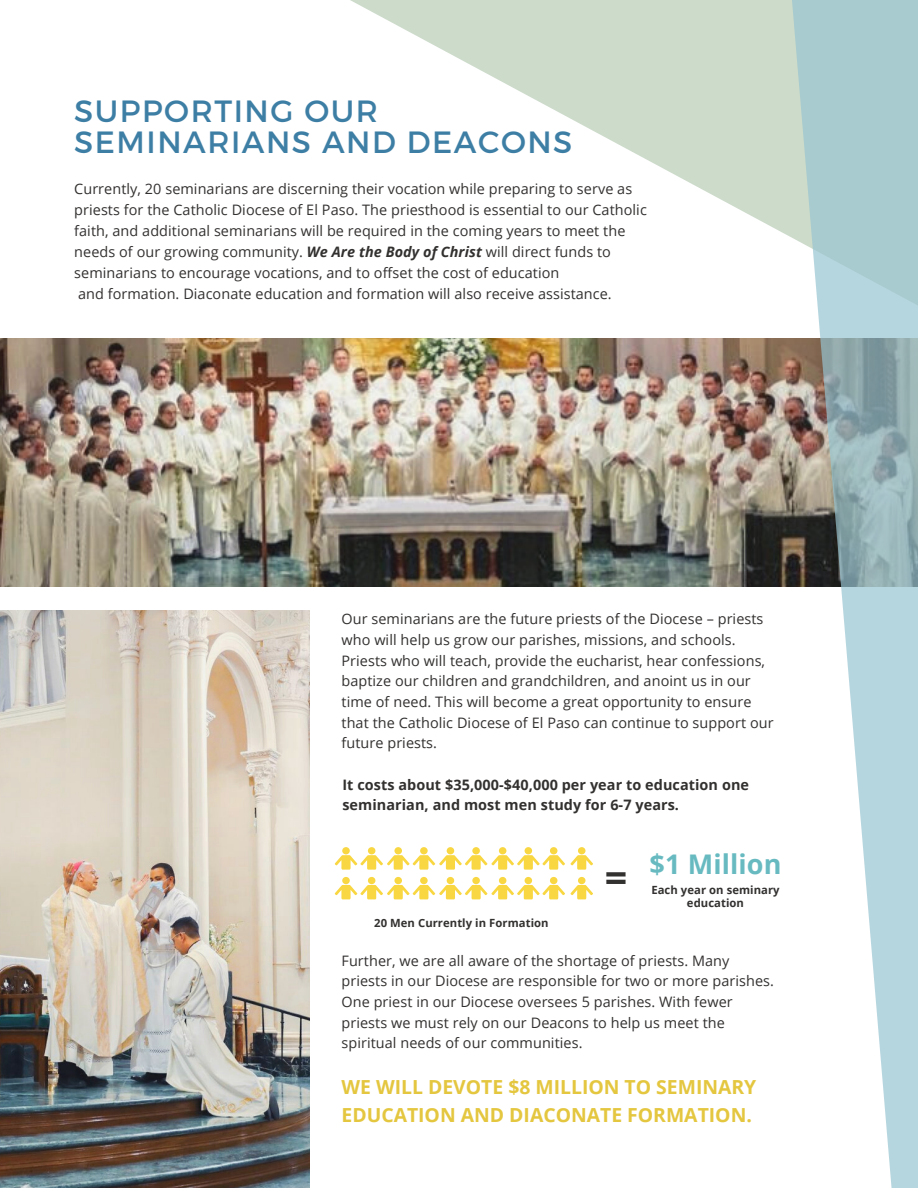
<style>
.page{position:relative;width:918px;height:1188px;background:#fff}
.page>*{position:absolute;margin:0;border:0;box-sizing:border-box;transform-origin:0 0}
.t1{font:700 39.45px "Open Sans";color:#333130}
.t2{font:30.75px "Montserrat";letter-spacing:.05em;color:#3d7ea5}
.t3{font:700 27px "Open Sans";letter-spacing:.005em;color:#68bac1}
.t4{font:700 19.35px/28.2px "Open Sans";color:#e4c63f}
.t5{font:14.4px/20.7px "Open Sans";letter-spacing:.005em;color:#333130}
.t6{font:700 14.4px/20.7px "Open Sans";letter-spacing:.005em;color:#333130}
.t7{font:700 11.25px/13.2px "Open Sans";letter-spacing:.005em;color:#333130;text-align:center}
.s1{font-weight:700;font-style:italic}
</style>
<div class="page">
<img style="left:0;top:610px;width:309px;height:578px">
<svg style="left:350px;top:0;width:438px;height:236px"></svg>
<img style="left:0;top:338px;width:788px;height:249px">
<svg style="left:788px;top:0;width:130px;height:1188px"></svg>
<div style="left:342px;top:847px;width:8px;height:7px;background:#f8d742;border-radius:50%"></div>
<div style="left:368px;top:847px;width:7px;height:7px;background:#f8d742;border-radius:50%"></div>
<div style="left:394px;top:847px;width:8px;height:7px;background:#f8d742;border-radius:50%"></div>
<div style="left:420px;top:847px;width:8px;height:7px;background:#f8d742;border-radius:50%"></div>
<div style="left:447px;top:847px;width:7px;height:7px;background:#f8d742;border-radius:50%"></div>
<div style="left:472px;top:847px;width:8px;height:7px;background:#f8d742;border-radius:50%"></div>
<div style="left:499px;top:847px;width:7px;height:7px;background:#f8d742;border-radius:50%"></div>
<div style="left:525px;top:847px;width:7px;height:7px;background:#f8d742;border-radius:50%"></div>
<div style="left:550px;top:847px;width:7px;height:7px;background:#f8d742;border-radius:50%"></div>
<svg style="left:335px;top:855px;width:230px;height:15px"></svg>
<div style="left:342px;top:877px;width:8px;height:7px;background:#f8d742;border-radius:50%"></div>
<div style="left:368px;top:877px;width:7px;height:7px;background:#f8d742;border-radius:50%"></div>
<div style="left:394px;top:877px;width:8px;height:7px;background:#f8d742;border-radius:50%"></div>
<div style="left:420px;top:877px;width:8px;height:7px;background:#f8d742;border-radius:50%"></div>
<div style="left:447px;top:877px;width:7px;height:7px;background:#f8d742;border-radius:50%"></div>
<div style="left:472px;top:877px;width:8px;height:7px;background:#f8d742;border-radius:50%"></div>
<div style="left:499px;top:877px;width:7px;height:7px;background:#f8d742;border-radius:50%"></div>
<div style="left:525px;top:877px;width:7px;height:7px;background:#f8d742;border-radius:50%"></div>
<div style="left:550px;top:877px;width:7px;height:7px;background:#f8d742;border-radius:50%"></div>
<svg style="left:335px;top:885px;width:230px;height:14px"></svg>
<div style="left:578px;top:877px;width:8px;height:7px;background:#f8d742;border-radius:50%"></div>
<svg style="left:571px;top:885px;width:22px;height:14px"></svg>
<div style="left:578px;top:847px;width:8px;height:7px;background:#f8d742;border-radius:50%"></div>
<svg style="left:571px;top:855px;width:22px;height:15px"></svg>
<p class="t2" style="left:74px;top:91px;width:305px">SUPPORTING OUR</p>
<p class="t2" style="left:74px;top:122px;width:500px">SEMINARIANS AND DEACONS</p>
<p class="t5" style="left:74px;top:178px;width:574px">Currently, 20 seminarians are discerning their vocation while preparing to serve as priests for the Catholic Diocese of El Paso. The priesthood is essential to our Catholic faith, and additional seminarians will be required in the coming years to meet the needs of our growing community. <span class="s1">We Are the Body of Christ</span> will direct funds to seminarians to encourage vocations, and to offset the cost of education</p>
<p class="t5" style="left:78px;top:283px;width:535px">and formation. Diaconate education and formation will also receive assistance.</p>
<p class="t5" style="left:342px;top:608px;width:434px">Our seminarians are the future priests of the Diocese – priests who will help us grow our parishes, missions, and schools.<br>Priests who will teach, provide the eucharist, hear confessions, baptize our children and grandchildren, and anoint us in our time of need. This will become a great opportunity to ensure that the Catholic Diocese of El Paso can continue to support our future priests.</p>
<p class="t6" style="left:342px;top:774px;width:408px">It costs about $35,000-$40,000 per year to education one seminarian, and most men study for 6-7 years.</p>
<p class="t7" style="left:374px;top:916px;width:176px">20 Men Currently in Formation</p>
<p class="t1" style="left:605px;top:850px;width:24px">=</p>
<p class="t3" style="left:649px;top:845px;width:134px">$1 Million</p>
<p class="t7" style="left:651px;top:883px;width:130px">Each year on seminary education</p>
<p class="t5" style="left:342px;top:950px;width:434px">Further, we are all aware of the shortage of priests. Many priests in our Diocese are responsible for two or more parishes.<br>One priest in our Diocese oversees 5 parishes. With fewer priests we must rely on our Deacons to help us meet the</p>
<p class="t5" style="left:342px;top:1033px;width:243px">spiritual needs of our communities.</p>
<p class="t4" style="left:342px;top:1072px;width:416px">WE WILL DEVOTE $8 MILLION TO SEMINARY<br>EDUCATION AND DIACONATE FORMATION.</p>
</div>
